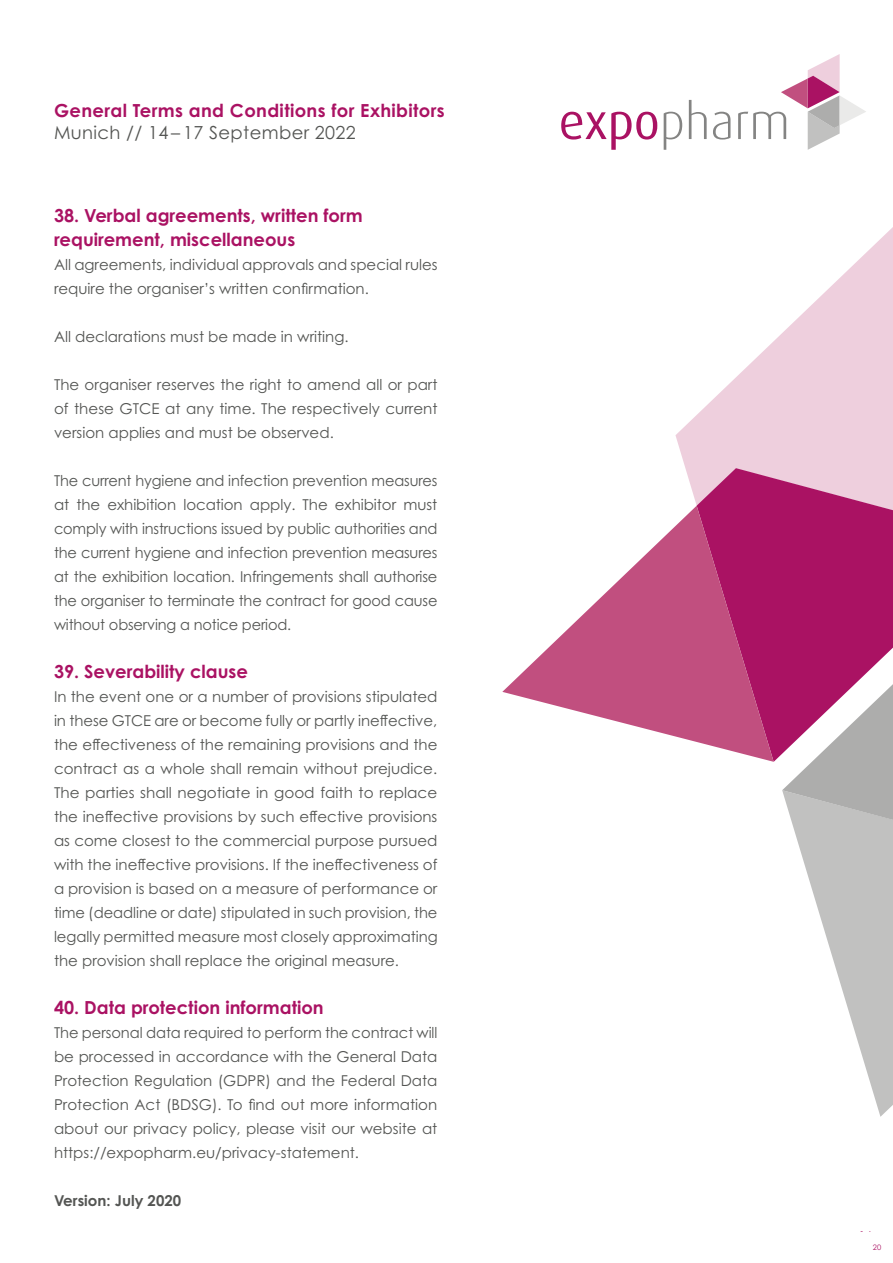
<style>
.page{position:relative;width:893px;height:1263px;background:#fff}
.page>*{position:absolute;margin:0;border:0;box-sizing:border-box;transform-origin:0 0}
.t1{font:700 18px/24px "Century Gothic Pro";color:#aa1263}
.t2{font:700 18px/21.6px "Century Gothic Pro";letter-spacing:.02em;color:#aa1263}
.t3{font:15px/24px "Century Gothic Pro";color:#545553;text-align:justify}
.t4{font:700 15px "Century Gothic Pro";color:#545553}
.t5{font:12px "Century Gothic Pro";color:#aa1263}
.t6{font:7.5px "Century Gothic Pro";color:#aa1263}
.s1{font-weight:400;color:#545553}
</style>
<div class="page">
<svg style="left:713px;top:112px;width:17px;height:28px"></svg>
<svg style="left:689px;top:100px;width:18px;height:39px"></svg>
<svg style="left:664px;top:112px;width:18px;height:38px"></svg>
<svg style="left:561px;top:112px;width:96px;height:38px"></svg>
<svg style="left:738px;top:54px;width:128px;height:96px"></svg>
<svg style="left:782px;top:762px;width:111px;height:355px"></svg>
<svg style="left:675px;top:227px;width:218px;height:279px;fill:#eecfdd"></svg>
<svg style="left:697px;top:468px;width:196px;height:294px;background:#b94a85"></svg>
<svg style="left:502px;top:506px;width:272px;height:256px;fill:#c14f7f"></svg>
<p class="t2" style="left:54px;top:100px;width:392px">General Terms and Conditions for Exhibitors<br><span class="s1">Munich // 14 – 17 September 2022</span></p>
<p class="t1" style="left:54px;top:203px;width:310px">38. Verbal agreements, written form requirement, miscellaneous</p>
<p class="t3" style="left:54px;top:252px;width:385px">All agreements, individual approvals and special rules require the organiser’s written confirmation.</p>
<p class="t3" style="left:54px;top:324px;width:296px">All declarations must be made in writing.</p>
<p class="t3" style="left:54px;top:372px;width:385px">The organiser reserves the right to amend all or part of these GTCE at any time. The respectively current version applies and must be observed.</p>
<p class="t3" style="left:54px;top:468px;width:385px">The current hygiene and infection prevention measures at the exhibition location apply. The exhibitor must comply with instructions issued by public authorities and the current hygiene and infection prevention measures at the exhibition location. Infringements shall authorise the organiser to terminate the contract for good cause without observing a notice period.</p>
<p class="t1" style="left:54px;top:659px;width:196px">39. Severability clause</p>
<p class="t3" style="left:54px;top:684px;width:385px">In the event one or a number of provisions stipulated in these GTCE are or become fully or partly ineffective, the effectiveness of the remaining provisions and the contract as a whole shall remain without prejudice.<br>The parties shall negotiate in good faith to replace the ineffective provisions by such effective provisions as come closest to the commercial purpose pursued with the ineffective provisions. If the ineffectiveness of a provision is based on a measure of performance or time (deadline or date) stipulated in such provision, the legally permitted measure most closely approximating the provision shall replace the original measure.</p>
<p class="t1" style="left:54px;top:995px;width:271px">40. Data protection information</p>
<p class="t3" style="left:54px;top:1020px;width:385px">The personal data required to perform the contract will be processed in accordance with the General Data Protection Regulation (GDPR) and the Federal Data Protection Act (BDSG). To find out more information about our privacy policy, please visit our website at https://expopharm.eu/privacy-statement.</p>
<p class="t4" style="left:54px;top:1191px;width:129px">Version: July 2020</p>
<p class="t5" style="left:859px;top:1229px;width:15px">16</p>
<p class="t6" style="left:873px;top:1242px;width:10px">20</p>
</div>
